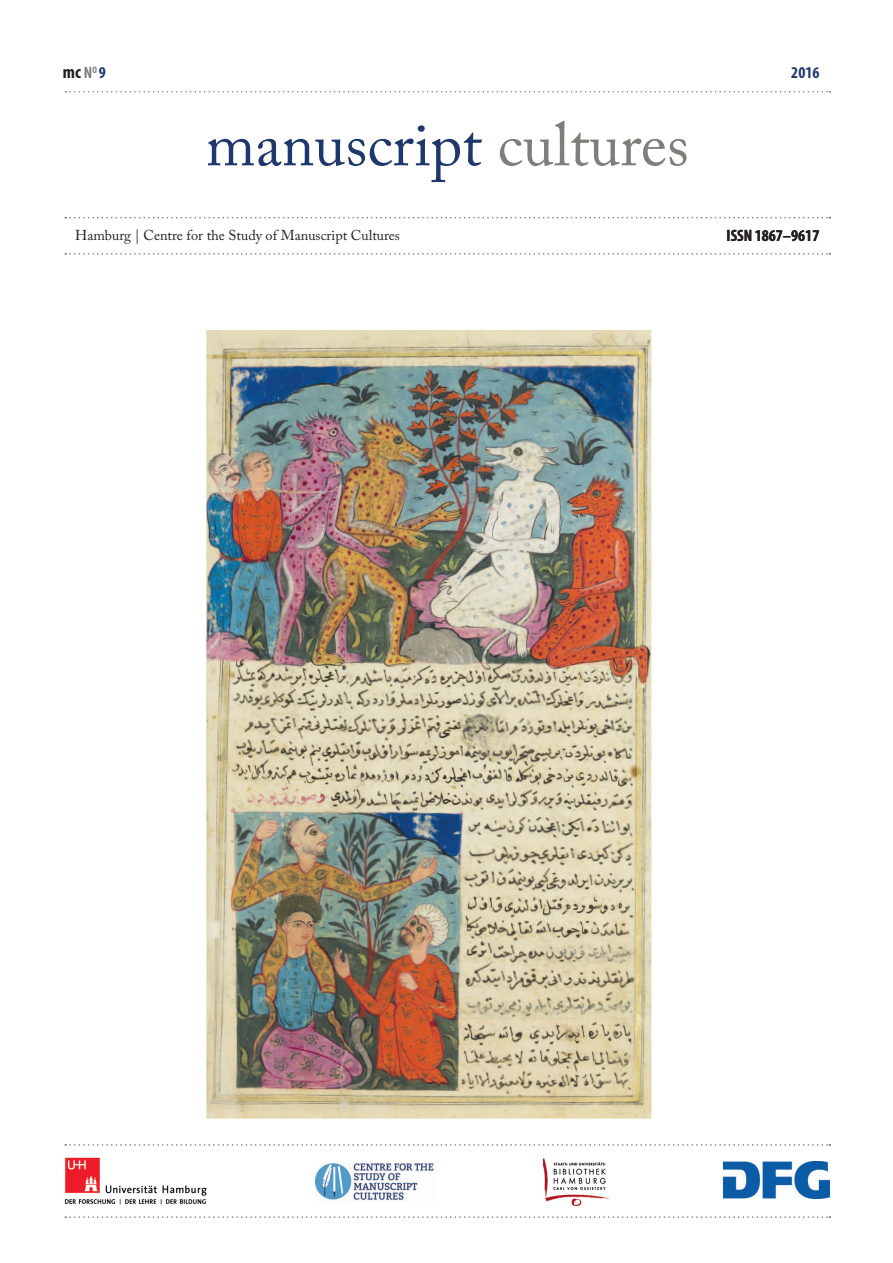
<style>
.page{position:relative;width:893px;height:1263px;background:#fff}
.page>*{position:absolute;margin:0;border:0;box-sizing:border-box;transform-origin:0 0}
.t1{font:61.5px "Adobe Caslon Pro";color:#1e376d}
.t2{font:700 condensed 18px "Myriad Pro";color:#231f20}
.t3{font:700 condensed 16.5px "Myriad Pro";color:#231f20}
.t4{font:700 condensed 16.5px "Myriad Pro";color:#1e376d}
.t5{font:14.25px "Adobe Caslon Pro";color:#231f20}
.s1{font-size:16.5px;color:#7c8079}
.s2{font-size:16.5px;color:#1e376d}
.s3{color:#7c8079}
</style>
<div class="page">
<img style="left:65px;top:1157px;width:142px;height:48px">
<svg style="left:65px;top:91px;width:765px;height:2px"></svg>
<svg style="left:65px;top:253px;width:765px;height:2px"></svg>
<svg style="left:65px;top:217px;width:765px;height:1px"></svg>
<svg style="left:65px;top:1144px;width:765px;height:1px"></svg>
<svg style="left:65px;top:1216px;width:765px;height:2px"></svg>
<img style="left:723px;top:1161px;width:106px;height:37px">
<img style="left:315px;top:1163px;width:121px;height:38px">
<img style="left:206px;top:330px;width:445px;height:788px">
<img style="left:543px;top:1159px;width:66px;height:46px">
<p class="t2" style="left:63px;top:61px;width:44px">mc <span class="s1">N</span><sup>o</sup> <span class="s2">9</span></p>
<h1 class="t1" style="left:206px;top:108px;width:485px">manuscript <span class="s3">cultures</span></h1>
<p class="t4" style="left:791px;top:62px;width:30px">2016</p>
<p class="t5" style="left:75px;top:226px;width:326px">Hamburg | Centre for the Study of Manuscript Cultures</p>
<p class="t3" style="left:727px;top:225px;width:94px">ISSN 1867–9617</p>
</div>
